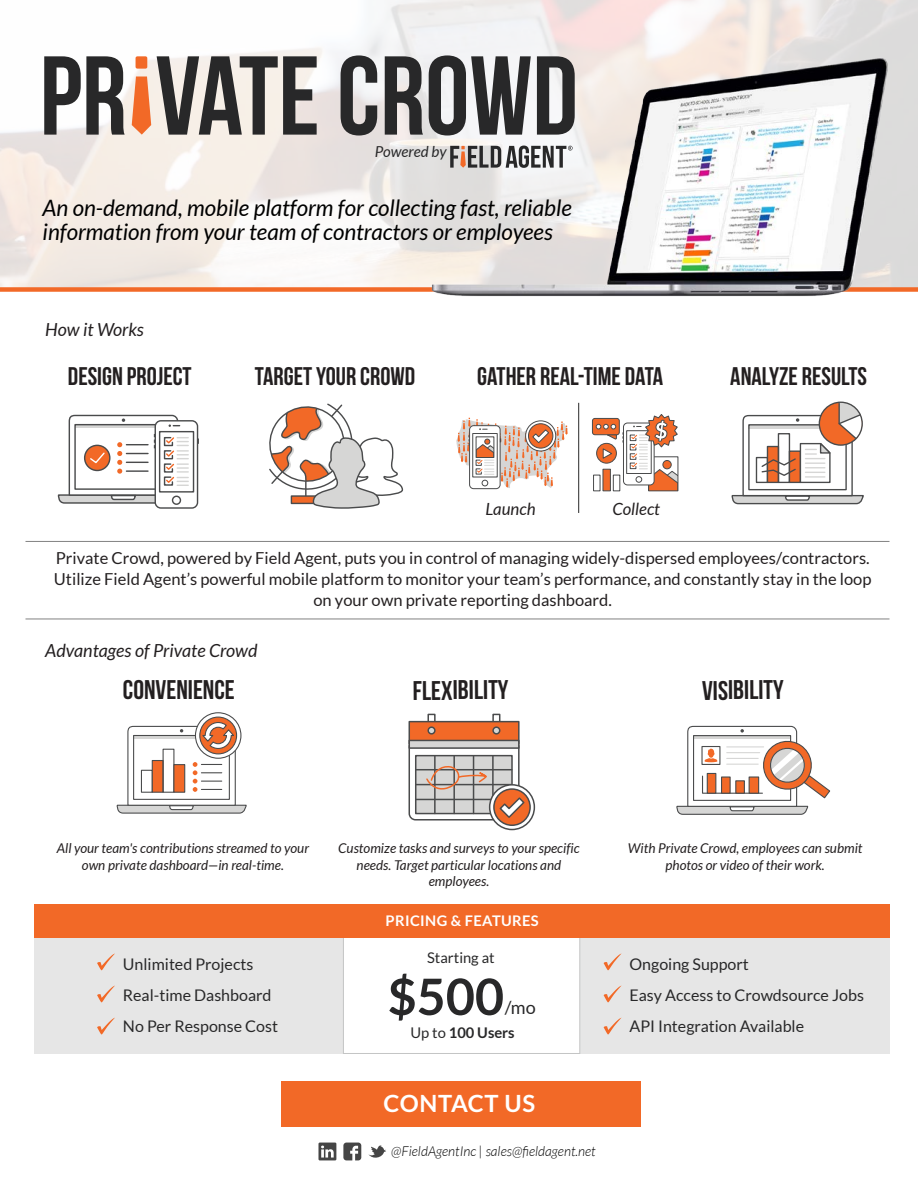
<style>
.page{position:relative;width:918px;height:1188px;background:#fff}
.page>*{position:absolute;margin:0;border:0;box-sizing:border-box;transform-origin:0 0}
.t1{font:111.75px "Bebas Neue";color:#282829}
.t2{font:700 50.25px "Lato";color:#282829}
.t3{font:27px "Bebas Neue";color:#231f20}
.t4{font:25.5px "Bebas Neue";color:#231f20}
.t5{font:700 23.85px "Lato";letter-spacing:.025em;color:#fff}
.t6{font:italic 22.5px/24.2px "Lato";color:#000}
.t7{font:italic 18px "Lato";color:#231f20}
.t8{font:18px "Lato";color:#282829}
.t9{font:italic 16.8px "Lato";color:#231f20}
.t10{font:16.5px/21px "Lato";color:#231f20;text-align:center}
.t11{font:16.05px/31px "Lato";color:#282829}
.t12{font:italic 15.15px "Lato";color:#282829}
.t13{font:700 14.7px "Lato";letter-spacing:.025em;color:#fff}
.t14{font:700 14.7px "Lato";color:#282829}
.t15{font:14.7px "Lato";color:#282829}
.t16{font:italic 300 13.65px "Lato";color:#000}
.t17{font:italic 13.5px/16.2px "Lato";color:#231f20;text-align:center}
.s1{font-weight:400}
.s2{color:#010101}
</style>
<div class="page">
<div style="left:34px;top:924px;width:856px;height:129px;background:#e6e6e6"></div>
<div style="left:0;top:287px;width:918px;height:5px;background:#f26927"></div>
<hr style="left:26px;top:541px;width:864px;height:1px;background:#818181">
<hr style="left:26px;top:619px;width:864px;height:1px;background:#818181">
<svg style="left:368px;top:1145px;width:18px;height:13px"></svg>
<svg style="left:318px;top:1143px;width:18px;height:17px"></svg>
<svg style="left:343px;top:1143px;width:18px;height:17px"></svg>
<svg style="left:132px;top:76px;width:19px;height:59px"></svg>
<div style="left:136px;top:56px;width:11px;height:13px;background:#f26927;border-radius:2px"></div>
<hr style="left:578px;top:403px;width:1px;height:110px;background:#282829">
<svg style="left:456px;top:418px;width:112px;height:70px"></svg>
<div style="left:613px;top:475px;width:7px;height:16px;background:#fff;border:1px solid #4a4b4c"></div>
<div style="left:593px;top:475px;width:8px;height:16px;background:#fff;border:1px solid #4a4b4c"></div>
<div style="left:602px;top:469px;width:9px;height:22px;background:#f26927;border:1px solid #4a4b4c"></div>
<svg style="left:597px;top:443px;width:19px;height:20px"></svg>
<div style="left:596px;top:443px;width:21px;height:21px;border:1px solid #4a4b4c;border-radius:50%"></div>
<div style="left:592px;top:418px;width:27px;height:17px;background:#f26927;border-radius:3px"></div>
<div style="left:592px;top:418px;width:28px;height:17px;border:1px solid #4a4b4c;border-radius:3px"></div>
<div style="left:623px;top:423px;width:32px;height:62px;border:1px solid #4a4b4c;border-radius:4px"></div>
<div style="left:626px;top:430px;width:26px;height:44px;border:1px solid #4a4b4c"></div>
<svg style="left:596px;top:424px;width:27px;height:36px"></svg>
<svg style="left:629px;top:414px;width:50px;height:77px"></svg>
<svg style="left:731px;top:402px;width:133px;height:103px"></svg>
<div style="left:155px;top:421px;width:43px;height:87px;background:linear-gradient(to right,#f7f7f7,#fff);border-radius:6px"></div>
<div style="left:155px;top:420px;width:43px;height:89px;border:1px solid #4a4b4c;border-radius:6px"></div>
<div style="left:159px;top:431px;width:35px;height:62px;border:1px solid #4a4b4c"></div>
<div style="left:172px;top:496px;width:9px;height:9px;border:1px solid #4a4b4c;border-radius:50%"></div>
<svg style="left:197px;top:438px;width:2px;height:6px"></svg>
<svg style="left:57px;top:414px;width:133px;height:90px"></svg>
<img style="left:419px;top:46px;width:480px;height:251px">
<div style="left:343px;top:906px;width:237px;height:148px;background:#fff;border:1px solid #c4c5c5"></div>
<div style="left:34px;top:904px;width:856px;height:33px;background:#f26927"></div>
<svg style="left:97px;top:953px;width:18px;height:17px"></svg>
<svg style="left:97px;top:986px;width:18px;height:16px"></svg>
<svg style="left:97px;top:1018px;width:18px;height:16px"></svg>
<svg style="left:604px;top:953px;width:17px;height:17px"></svg>
<svg style="left:604px;top:986px;width:17px;height:16px"></svg>
<svg style="left:604px;top:1018px;width:17px;height:16px"></svg>
<div style="left:282px;top:1081px;width:359px;height:45px;background:#f26927"></div>
<svg style="left:676px;top:725px;width:154px;height:90px"></svg>
<svg style="left:195px;top:713px;width:46px;height:45px"></svg>
<svg style="left:200px;top:717px;width:37px;height:37px"></svg>
<div style="left:199px;top:717px;width:38px;height:37px;border:1px solid #4a4b4c;border-radius:50%"></div>
<svg style="left:116px;top:721px;width:131px;height:93px"></svg>
<svg style="left:427px;top:714px;width:9px;height:7px"></svg>
<svg style="left:492px;top:714px;width:8px;height:7px"></svg>
<svg style="left:409px;top:740px;width:110px;height:80px"></svg>
<div style="left:409px;top:740px;width:111px;height:81px;border:2px solid #4a4b4c;border-radius:6px"></div>
<div style="left:409px;top:721px;width:111px;height:24px;background:#f26927;border:2px solid #4a4b4c"></div>
<div style="left:409px;top:740px;width:111px;height:9px;background:#d6d6d5;border:2px solid #4a4b4c"></div>
<div style="left:415px;top:755px;width:98px;height:59px;background:#d6d6d5;border:2px solid #4a4b4c"></div>
<hr style="left:434px;top:756px;width:2px;height:58px;background:#4a4b4c">
<hr style="left:453px;top:756px;width:2px;height:58px;background:#4a4b4c">
<hr style="left:473px;top:756px;width:1px;height:58px;background:#4a4b4c">
<hr style="left:492px;top:756px;width:2px;height:58px;background:#4a4b4c">
<hr style="left:416px;top:769px;width:96px;height:1px;background:#4a4b4c">
<hr style="left:416px;top:784px;width:96px;height:1px;background:#4a4b4c">
<hr style="left:416px;top:799px;width:96px;height:1px;background:#4a4b4c">
<div style="left:428px;top:727px;width:7px;height:7px;background:#d6d6d5;border-radius:50%"></div>
<div style="left:427px;top:726px;width:9px;height:9px;border:2px solid #4a4b4c;border-radius:50%"></div>
<div style="left:493px;top:727px;width:7px;height:7px;background:#d6d6d5;border-radius:50%"></div>
<div style="left:492px;top:726px;width:8px;height:9px;border:2px solid #4a4b4c;border-radius:50%"></div>
<svg style="left:490px;top:785px;width:44px;height:45px"></svg>
<div style="left:489px;top:784px;width:46px;height:46px;border:2px solid #4a4b4c;border-radius:50%"></div>
<svg style="left:494px;top:789px;width:36px;height:36px"></svg>
<div style="left:493px;top:788px;width:38px;height:38px;border:2px solid #4a4b4c;border-radius:50%"></div>
<svg style="left:498px;top:796px;width:28px;height:23px"></svg>
<svg style="left:425px;top:764px;width:103px;height:26px"></svg>
<svg style="left:264px;top:403px;width:140px;height:217px"></svg>
<h1 class="t1" style="left:40px;top:35px;width:540px">PR VATE CROWD</h1>
<p class="t12" style="left:375px;top:143px;width:73px">Powered by</p>
<h3 class="t6" style="left:43px;top:196px;width:531px">An on-demand, mobile platform for collecting fast, reliable information from your team of contractors or employees</h3>
<p class="t7" style="left:45px;top:319px;width:100px">How it Works</p>
<h3 class="t4" style="left:68px;top:363px;width:125px">DESIGN PROJECT</h3>
<h3 class="t4" style="left:255px;top:363px;width:162px">TARGET YOUR CROWD</h3>
<h3 class="t4" style="left:477px;top:363px;width:187px">GATHER REAL-TIME DATA</h3>
<h3 class="t4" style="left:730px;top:363px;width:138px">ANALYZE RESULTS</h3>
<p class="t9" style="left:485px;top:500px;width:52px">Launch</p>
<p class="t9" style="left:613px;top:500px;width:49px">Collect</p>
<p class="t10" style="left:54px;top:548px;width:819px">Private Crowd, powered by Field Agent, puts you in control of managing widely-dispersed employees/contractors.<br>Utilize Field Agent’s powerful mobile platform to monitor your team’s performance, and constantly stay in the loop on your own private reporting dashboard.</p>
<p class="t7" style="left:45px;top:641px;width:214px">Advantages of Private Crowd</p>
<h3 class="t3" style="left:123px;top:675px;width:113px">CONVENIENCE</h3>
<h3 class="t3" style="left:413px;top:675px;width:97px">FLEXIBILITY</h3>
<h3 class="t3" style="left:702px;top:675px;width:83px">VISIBILITY</h3>
<p class="t17" style="left:57px;top:841px;width:254px">All your team's contributions streamed to your own private dashboard—in real-time.</p>
<p class="t17" style="left:338px;top:841px;width:243px">Customize tasks and surveys to your specific needs. Target particular locations and employees.</p>
<p class="t17" style="left:628px;top:841px;width:236px">With Private Crowd, employees can submit photos or video of their work.</p>
<p class="t13" style="left:386px;top:913px;width:155px">PRICING &amp; FEATURES</p>
<p class="t15" style="left:427px;top:950px;width:69px">Starting at</p>
<h2 class="t2" style="left:388px;top:968px;width:118px">$500</h2>
<p class="t11" style="left:123px;top:948px;width:157px">Unlimited Projects<br>Real-time Dashboard<br>No Per Response Cost</p>
<p class="t11" style="left:629px;top:948px;width:236px">Ongoing Support<br>Easy Access to Crowdsource Jobs<br>API Integration Available</p>
<p class="t8" style="left:505px;top:997px;width:32px">/mo</p>
<p class="t14" style="left:411px;top:1024px;width:106px"><span class="s1">Up to</span> 100 Users</p>
<h3 class="t5" style="left:383px;top:1090px;width:153px">CONTACT US</h3>
<p class="t16" style="left:391px;top:1143px;width:206px"><span class="s2">@FieldAgentInc |</span> sales@fieldagent.net</p>
</div>
